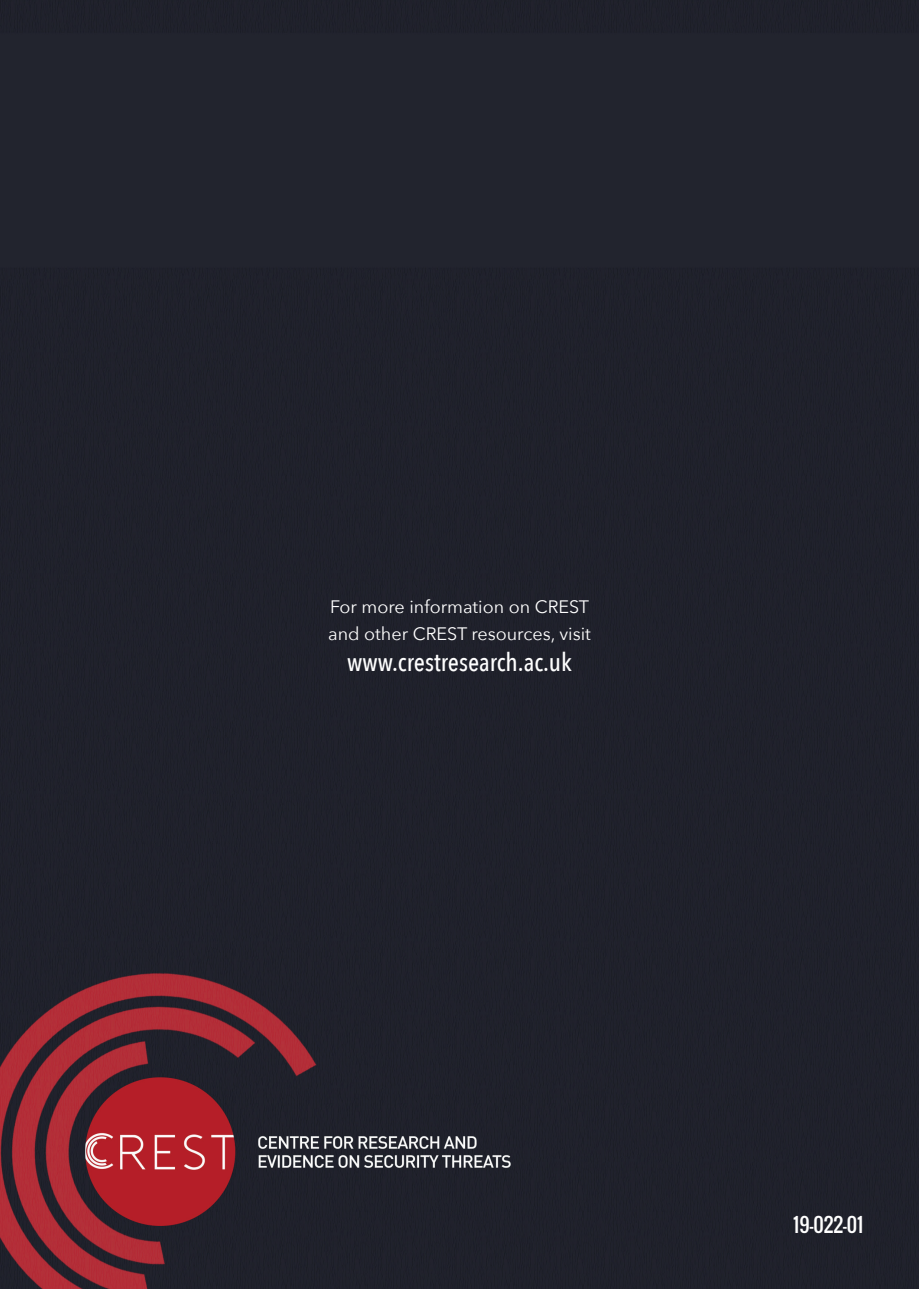
<style>
.page{position:relative;width:919px;height:1289px;background:#fff}
.page>*{position:absolute;margin:0;border:0;box-sizing:border-box;transform-origin:0 0}
.t1{font:500 25.5px "Avenir Next Condensed";color:#fff}
.t2{font:19.5px "Oswald";color:#fff}
.t3{font:18px/27px "Avenir Next";color:#fff}
</style>
<div class="page">
<div style="left:0;top:0;width:918px;height:1288px;background:#20212c"></div>
<p class="t3" style="left:328px;top:592px;width:264px">For more information on CREST and other CREST resources, visit</p>
<p class="t1" style="left:347px;top:646px;width:226px">www.crestresearch.ac.uk</p>
<p class="t2" style="left:793px;top:1209px;width:71px">19-022-01</p>
</div>
